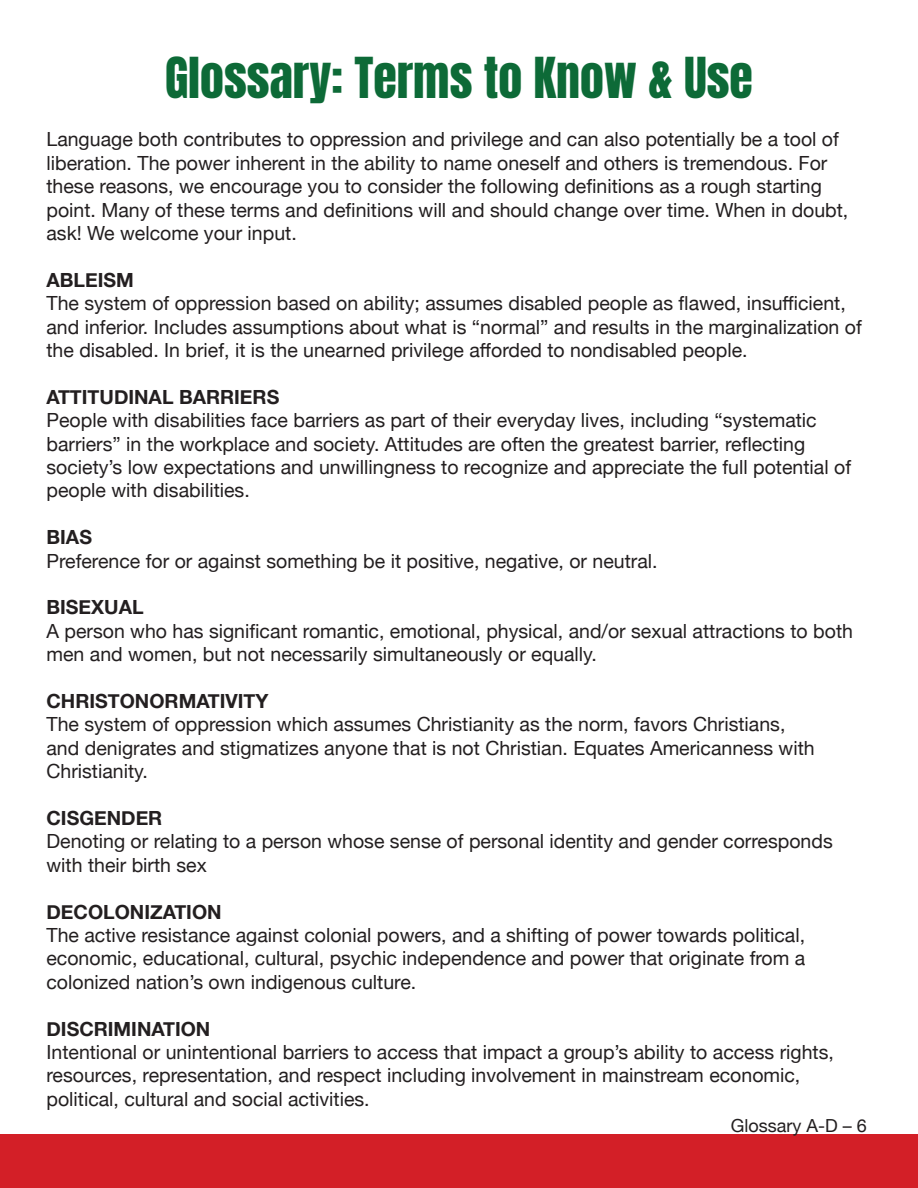
<style>
.page{position:relative;width:918px;height:1188px;background:#fff}
.page>*{position:absolute;margin:0;border:0;box-sizing:border-box;transform-origin:0 0}
.t1{font:48px "Anton";color:#0d6a37}
.t2{font:19.5px/23.4px "Helvetica Neue";color:#231f20}
.t3{font:700 19.5px "Helvetica Neue";color:#231f20}
.t4{font:18px "Helvetica Neue";color:#231f20}
</style>
<div class="page">
<div style="left:0;top:1134px;width:918px;height:54px;background:#d31f27"></div>
<p class="t1" style="left:165px;top:53px;width:589px">Glossary: Terms to Know &amp; Use</p>
<p class="t2" style="left:46px;top:129px;width:803px">Language both contributes to oppression and privilege and can also potentially be a tool of liberation. The power inherent in the ability to name oneself and others is tremendous. For these reasons, we encourage you to consider the following definitions as a rough starting point. Many of these terms and definitions will and should change over time. When in doubt, ask! We welcome your input.</p>
<p class="t3" style="left:46px;top:264px;width:89px">ABLEISM</p>
<p class="t2" style="left:46px;top:293px;width:817px">The system of oppression based on ability; assumes disabled people as flawed, insufficient, and inferior. Includes assumptions about what is “normal” and results in the marginalization of the disabled. In brief, it is the unearned privilege afforded to nondisabled people.</p>
<p class="t3" style="left:46px;top:381px;width:234px">ATTITUDINAL BARRIERS</p>
<p class="t2" style="left:46px;top:410px;width:806px">People with disabilities face barriers as part of their everyday lives, including “systematic barriers” in the workplace and society. Attitudes are often the greatest barrier, reflecting society’s low expectations and unwillingness to recognize and appreciate the full potential of people with disabilities.</p>
<p class="t3" style="left:46px;top:522px;width:47px">BIAS</p>
<p class="t2" style="left:46px;top:550px;width:613px">Preference for or against something be it positive, negative, or neutral.</p>
<p class="t3" style="left:46px;top:592px;width:99px">BISEXUAL</p>
<p class="t2" style="left:46px;top:620px;width:808px">A person who has significant romantic, emotional, physical, and/or sexual attractions to both men and women, but not necessarily simultaneously or equally.</p>
<p class="t3" style="left:46px;top:686px;width:224px">CHRISTONORMATIVITY</p>
<p class="t2" style="left:46px;top:714px;width:770px">The system of oppression which assumes Christianity as the norm, favors Christians, and denigrates and stigmatizes anyone that is not Christian. Equates Americanness with<br>Christianity.</p>
<p class="t3" style="left:46px;top:803px;width:117px">CISGENDER</p>
<p class="t2" style="left:46px;top:831px;width:788px">Denoting or relating to a person whose sense of personal identity and gender corresponds with their birth sex</p>
<p class="t3" style="left:46px;top:896px;width:177px">DECOLONIZATION</p>
<p class="t2" style="left:46px;top:924px;width:760px;text-align:justify">The active resistance against colonial powers, and a shifting of power towards political, economic, educational, cultural, psychic independence and power that originate from a colonized nation’s own indigenous culture.</p>
<p class="t3" style="left:46px;top:1013px;width:165px">DISCRIMINATION</p>
<p class="t2" style="left:46px;top:1041px;width:789px">Intentional or unintentional barriers to access that impact a group’s ability to access rights, resources, representation, and respect including involvement in mainstream economic, political, cultural and social activities.</p>
<p class="t4" style="left:731px;top:1112px;width:138px">Glossary A-D – 6</p>
</div>
